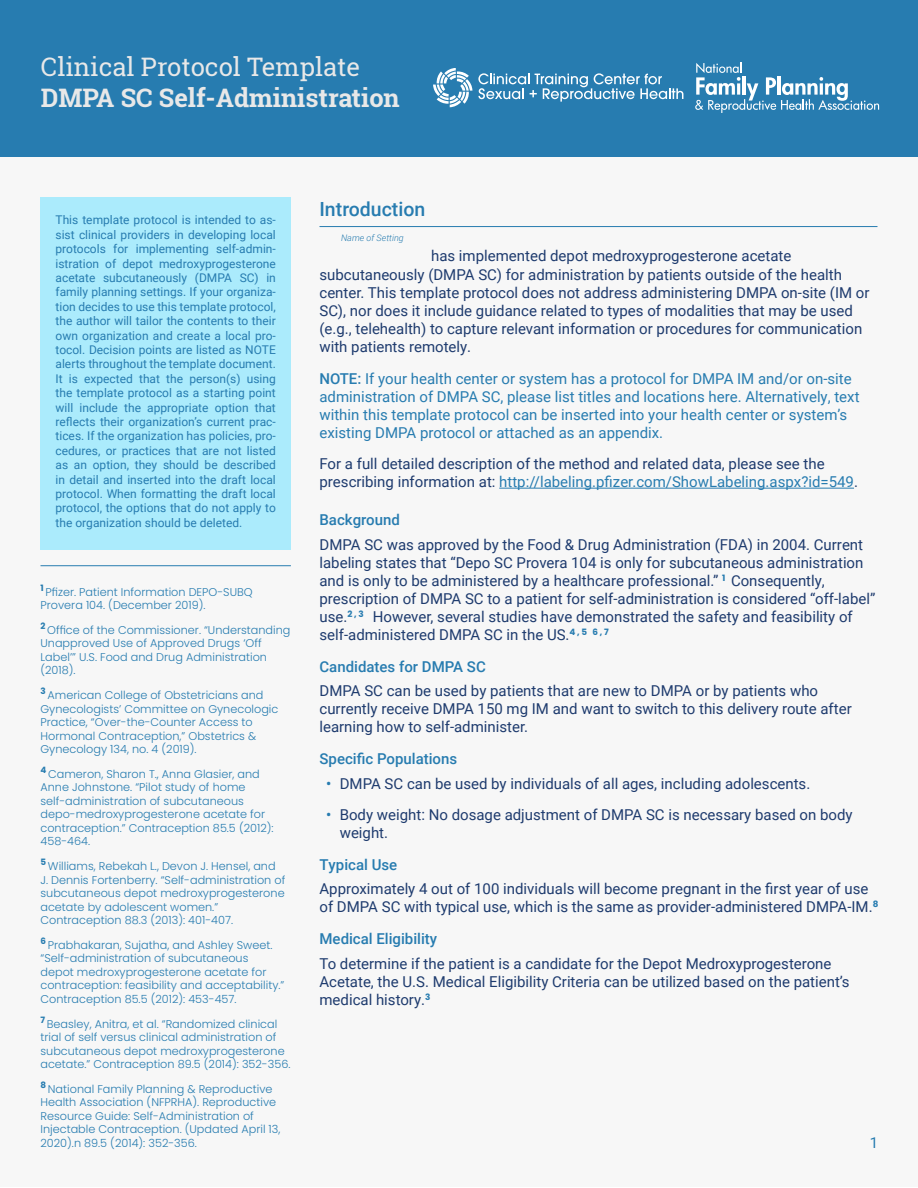
<style>
.page{position:relative;width:918px;height:1188px;background:#fff}
.page>*{position:absolute;margin:0;border:0;box-sizing:border-box;transform-origin:0 0}
.t1{font:700 25.5px "Roboto Slab";color:#e8e8e8}
.t2{font:25.5px "Roboto Slab";color:#e8e8e8}
.t3{font:500 19.5px "Roboto";color:#277cb0}
.t4{font:15px/18px "Roboto";color:#1e3b6e}
.t5{font:15px/18px "Roboto";color:#277cb0}
.t6{font:500 15px "Roboto";color:#277cb0}
.t7{font:12px/14.4px "Roboto";color:#277cb0;text-align:justify}
.t8{font:300 11.25px/13.5px "Poppins";color:#277cb0}
.t9{font:italic 300 9px "Roboto";color:#277cb0}
.s1{font-weight:500}
.s2{color:#277cb0}
.s3{font-weight:500;color:#277cb0}
</style>
<div class="page">
<div style="left:0;top:1px;width:918px;height:1186px;background:#f7f7f7"></div>
<hr style="left:499px;top:488px;width:355px;height:1px;background:#277cb0">
<div style="left:0;top:0;width:918px;height:157px;background:#277cb0"></div>
<div style="left:40px;top:197px;width:251px;height:353px;background:#abebfc"></div>
<hr style="left:320px;top:226px;width:558px;height:1px;background:#277cb0">
<hr style="left:40px;top:565px;width:251px;height:1px;background:#277cb0">
<svg style="left:695px;top:62px;width:184px;height:51px"></svg>
<svg style="left:433px;top:68px;width:39px;height:39px"></svg>
<svg style="left:478px;top:73px;width:205px;height:29px"></svg>
<h1 class="t2" style="left:41px;top:50px;width:321px">Clinical Protocol Template</h1>
<h1 class="t1" style="left:41px;top:80px;width:360px">DMPA SC Self-Administration</h1>
<p class="t7" style="left:56px;top:212px;width:222px">This template protocol is intended to as&shy;sist clinical providers in developing local protocols for implementing self-admin&shy;istration of depot medroxyprogesterone acetate subcutaneously (DMPA SC) in family planning settings. If your organiza&shy;tion decides to use this template protocol, the author will tailor the contents to their own organization and create a local pro&shy;tocol. Decision points are listed as NOTE alerts throughout the template document.<br>It is expected that the person(s) using the template protocol as a starting point will include the appropriate option that reflects their organization’s current prac&shy;tices. If the organization has policies, pro&shy;cedures, or practices that are not listed as an option, they should be described in detail and inserted into the draft local protocol. When formatting the draft local protocol, the options that do not apply to the organization should be deleted.</p>
<p class="t8" style="left:40px;top:585px;width:214px"><sup>1</sup> Pfizer. Patient Information DEPO-SUBQ<br>Provera 104. (December 2019).</p>
<p class="t8" style="left:40px;top:623px;width:252px"><sup>2</sup> Office of the Commissioner. “Understanding Unapproved Use of Approved Drugs ‘Off Label’” U.S. Food and Drug Administration (2018).</p>
<p class="t8" style="left:40px;top:689px;width:239px"><sup>3</sup> American College of Obstetricians and Gynecologists’ Committee on Gynecologic Practice, “Over-the-Counter Access to Hormonal Contraception,” Obstetrics &amp; Gynecology 134, no. 4 (2019).</p>
<p class="t8" style="left:40px;top:767px;width:235px"><sup>4</sup> Cameron, Sharon T., Anna Glasier, and Anne Johnstone. “Pilot study of home self-administration of subcutaneous depo-medroxyprogesterone acetate for contraception.” Contraception 85.5 (2012):<br>458-464.</p>
<p class="t8" style="left:40px;top:860px;width:246px"><sup>5</sup> Williams, Rebekah L., Devon J. Hensel, and J. Dennis Fortenberry. “Self-administration of subcutaneous depot medroxyprogesterone acetate by adolescent women.” Contraception 88.3 (2013): 401-407.</p>
<p class="t8" style="left:40px;top:938px;width:245px"><sup>6</sup> Prabhakaran, Sujatha, and Ashley Sweet. “Self-administration of subcutaneous depot medroxyprogesterone acetate for contraception: feasibility and acceptability.” Contraception 85.5 (2012): 453-457.</p>
<p class="t8" style="left:40px;top:1017px;width:251px"><sup>7</sup> Beasley, Anitra, et al. “Randomized clinical trial of self versus clinical administration of subcutaneous depot medroxyprogesterone acetate.” Contraception 89.5 (2014): 352-356.</p>
<p class="t8" style="left:40px;top:1082px;width:241px"><sup>8</sup> National Family Planning &amp; Reproductive Health Association (NFPRHA). Reproductive Resource Guide: Self-Administration of Injectable Contraception. (Updated April 13, 2020).n 89.5 (2014): 352-356.</p>
<h2 class="t3" style="left:320px;top:195px;width:107px">Introduction</h2>
<p class="t9" style="left:341px;top:232px;width:64px">Name of Setting</p>
<p class="t4" style="left:320px;top:245px;width:524px;line-height:19.5px;text-indent:112px">has implemented depot medroxyprogesterone acetate subcutaneously (DMPA SC) for administration by patients outside of the health</p>
<p class="t4" style="left:320px;top:283px;width:552px">center. This template protocol does not address administering DMPA on-site (IM or SC), nor does it include guidance related to types of modalities that may be used (e.g., telehealth) to capture relevant information or procedures for communication with patients remotely.</p>
<p class="t5" style="left:320px;top:369px;width:542px"><span class="s1">NOTE:</span> If your health center or system has a protocol for DMPA IM and/or on-site administration of DMPA SC, please list titles and locations here. Alternatively, text within this template protocol can be inserted into your health center or system’s existing DMPA protocol or attached as an appendix.</p>
<p class="t4" style="left:320px;top:454px;width:540px">For a full detailed description of the method and related data, please see the prescribing information at: <span class="s2">http://labeling.pfizer.com/ShowLabeling.aspx?id=549</span>.</p>
<p class="t6" style="left:320px;top:509px;width:82px">Background</p>
<p class="t4" style="left:319px;top:535px;width:557px">DMPA SC was approved by the Food &amp; Drug Administration (FDA) in 2004. Current labeling states that “Depo SC Provera 104 is only for subcutaneous administration and is only to be administered by a healthcare professional.” <sup>1</sup> Consequently, prescription of DMPA SC to a patient for self-administration is considered “off-label” use.<sup>2</sup> <sup>,</sup> <sup>3</sup> However, several studies have demonstrated the safety and feasibility of self-administered DMPA SC in the US.<sup>4</sup> <sup>,</sup> <sup>5</sup> <sup>6</sup> <sup>,</sup> <sup>7</sup></p>
<p class="t6" style="left:320px;top:656px;width:168px">Candidates for DMPA SC</p>
<p class="t4" style="left:320px;top:681px;width:534px">DMPA SC can be used by patients that are new to DMPA or by patients who currently receive DMPA 150 mg IM and want to switch to this delivery route after learning how to self-administer.</p>
<p class="t6" style="left:320px;top:748px;width:139px">Specific Populations</p>
<p class="t4" style="left:326px;top:774px;width:486px"><span class="s3">•</span> DMPA SC can be used by individuals of all ages, including adolescents.</p>
<p class="t4" style="left:340px;top:805px;width:514px;text-indent:-14px"><span class="s3">•</span> Body weight: No dosage adjustment of DMPA SC is necessary based on body weight.</p>
<p class="t6" style="left:320px;top:854px;width:79px">Typical Use</p>
<p class="t4" style="left:320px;top:879px;width:560px">Approximately 4 out of 100 individuals will become pregnant in the first year of use of DMPA SC with typical use, which is the same as provider-administered DMPA-IM.<sup>8</sup></p>
<p class="t6" style="left:320px;top:928px;width:119px">Medical Eligibility</p>
<p class="t4" style="left:320px;top:954px;width:532px">To determine if the patient is a candidate for the Depot Medroxyprogesterone<br>Acetate, the U.S. Medical Eligibility Criteria can be utilized based on the patient’s medical history.<sup>3</sup></p>
<p class="t5" style="left:870px;top:1133px;width:10px">1</p>
</div>
